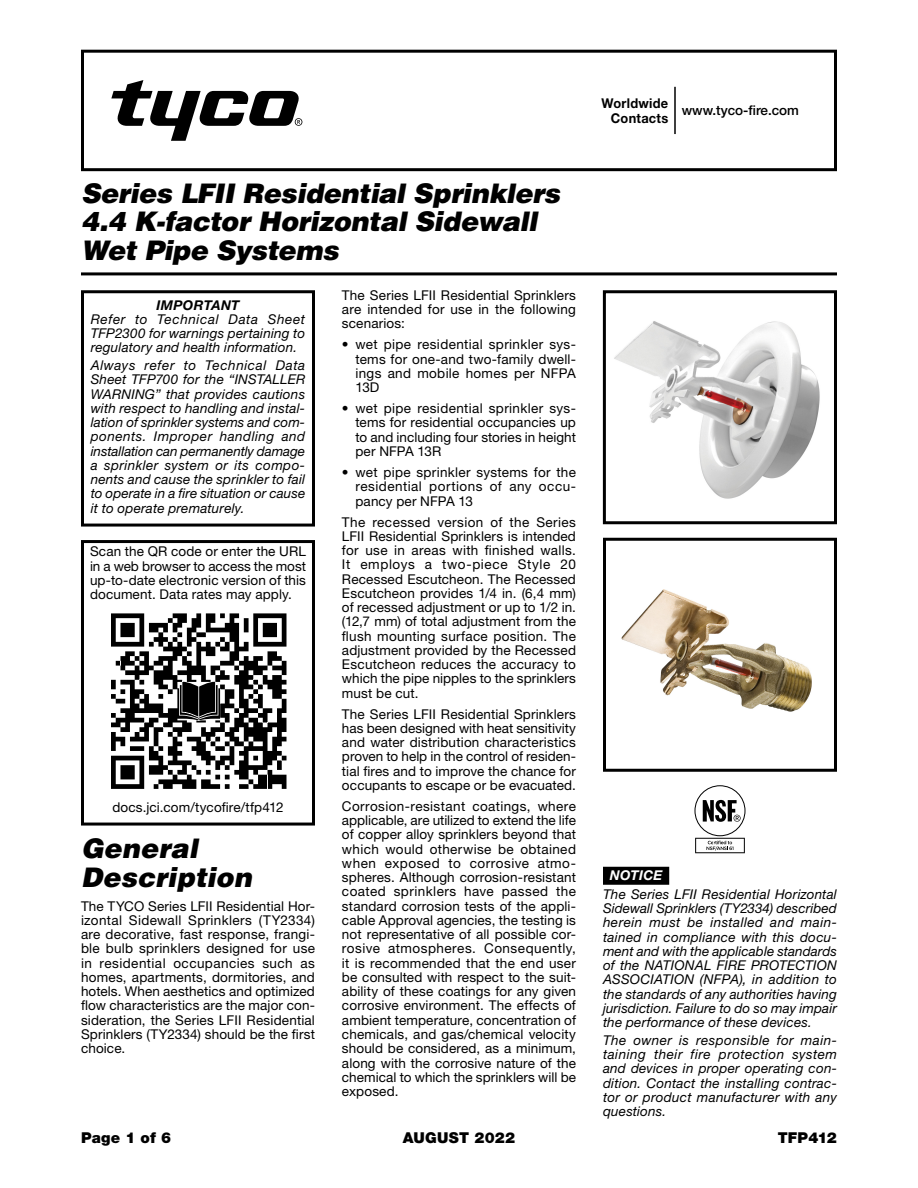
<style>
.page{position:relative;width:918px;height:1188px;background:#fff}
.page>*{position:absolute;margin:0;border:0;box-sizing:border-box;transform-origin:0 0}
.t1{font:italic 900 27px/28.8px "Helvetica LT Std";letter-spacing:-.01em;color:#000}
.t2{font:900 15px "Helvetica Neue LT Std";letter-spacing:.015em;color:#000}
.t3{font:13.5px/14.2px "Helvetica Neue LT Std";letter-spacing:.01em;color:#000;text-align:justify}
.t4{font:italic 13.5px/14.2px "Helvetica Neue LT Std";letter-spacing:.01em;color:#000;text-align:justify}
.t5{font:700 13.5px/15px "Helvetica Neue LT Std";letter-spacing:.02em;color:#000;text-align:right;scale:.95 1}
.t6{font:500 13.5px "Helvetica Neue LT Std";color:#000}
.t7{font:italic 700 13.5px "Helvetica Neue LT Std";letter-spacing:.025em;color:#000}
.t8{font:italic 700 13.5px "Helvetica Neue LT Std";letter-spacing:.02em;color:#fff}
</style>
<div class="page">
<div style="left:81px;top:50px;width:756px;height:121px;border:3px solid #000"></div>
<hr style="left:81px;top:272px;width:756px;height:3px;background:#000">
<hr style="left:674px;top:87px;width:2px;height:47px;background:#000">
<svg style="left:111px;top:80px;width:191px;height:61px"></svg>
<div style="left:81px;top:290px;width:234px;height:237px;border:3px solid #000"></div>
<div style="left:81px;top:540px;width:234px;height:286px;border:3px solid #000"></div>
<svg style="left:111px;top:613px;width:175px;height:176px"></svg>
<div style="left:603px;top:867px;width:66px;height:18px;background:#000"></div>
<img style="left:621px;top:589px;width:191px;height:123px">
<div style="left:603px;top:538px;width:234px;height:234px;border:3px solid #000"></div>
<svg style="left:694px;top:785px;width:52px;height:68px"></svg>
<img style="left:614px;top:321px;width:206px;height:178px">
<div style="left:603px;top:290px;width:234px;height:234px;border:3px solid #000"></div>
<h1 class="t1" style="left:81px;top:178px;width:481px">Series LFII Residential Sprinklers<br>4.4 K-factor Horizontal Sidewall<br>Wet Pipe Systems</h1>
<p class="t7" style="left:156px;top:296px;width:85px">IMPORTANT</p>
<p class="t4" style="left:91px;top:312px;width:216px">Refer to Technical Data Sheet TFP2300 for warnings pertaining to regulatory and health information.</p>
<p class="t4" style="left:91px;top:358px;width:216px">Always refer to Technical Data Sheet TFP700 for the “INSTALLER WARNING” that provides cautions with respect to handling and instal&shy;lation of sprinkler systems and com&shy;ponents. Improper handling and installation can permanently damage a sprinkler system or its compo&shy;nents and cause the sprinkler to fail to operate in a fire situation or cause it to operate prematurely.</p>
<p class="t3" style="left:90px;top:544px;width:218px">Scan the QR code or enter the URL in a web browser to access the most up-to-date electronic version of this document. Data rates may apply.</p>
<p class="t3" style="left:112px;top:800px;width:173px">docs.jci.com/tycofire/tfp412</p>
<h1 class="t1" style="left:81px;top:834px;width:172px">General<br>Description</h1>
<p class="t3" style="left:81px;top:899px;width:236px">The TYCO Series LFII Residential Hor&shy;izontal Sidewall Sprinklers (TY2334) are decorative, fast response, frangi&shy;ble bulb sprinklers designed for use in residential occupancies such as homes, apartments, dormitories, and hotels. When aesthetics and optimized flow characteristics are the major con&shy;sideration, the Series LFII Residential Sprinklers (TY2334) should be the first choice.</p>
<p class="t3" style="left:342px;top:288px;width:236px">The Series LFII Residential Sprinklers are intended for use in the following scenarios:</p>
<p class="t3" style="left:355px;top:337px;width:222px;text-indent:-14px">• wet pipe residential sprinkler sys&shy;tems for one-and two-family dwell&shy;ings and mobile homes per NFPA 13D</p>
<p class="t3" style="left:355px;top:401px;width:222px;text-indent:-14px">• wet pipe residential sprinkler sys&shy;tems for residential occupancies up to and including four stories in height per NFPA 13R</p>
<p class="t3" style="left:355px;top:465px;width:222px;text-indent:-14px">• wet pipe sprinkler systems for the residential portions of any occu&shy;pancy per NFPA 13</p>
<p class="t3" style="left:342px;top:514px;width:236px">The recessed version of the Series LFII Residential Sprinklers is intended for use in areas with finished walls.<br>It employs a two-piece Style 20<br>Recessed Escutcheon. The Recessed Escutcheon provides 1/4 in. (6,4 mm) of recessed adjustment or up to 1/2 in. (12,7 mm) of total adjustment from the flush mounting surface position. The adjustment provided by the Recessed Escutcheon reduces the accuracy to which the pipe nipples to the sprinklers must be cut.</p>
<p class="t3" style="left:342px;top:707px;width:236px">The Series LFII Residential Sprinklers has been designed with heat sensitivity and water distribution characteristics proven to help in the control of residen&shy;tial fires and to improve the chance for occupants to escape or be evacuated.</p>
<p class="t3" style="left:342px;top:799px;width:236px">Corrosion-resistant coatings, where applicable, are utilized to extend the life of copper alloy sprinklers beyond that which would otherwise be obtained when exposed to corrosive atmo&shy;spheres. Although corrosion-resistant coated sprinklers have passed the standard corrosion tests of the appli&shy;cable Approval agencies, the testing is not representative of all possible cor&shy;rosive atmospheres. Consequently, it is recommended that the end user be consulted with respect to the suit&shy;ability of these coatings for any given corrosive environment. The effects of ambient temperature, concentration of chemicals, and gas/chemical velocity should be considered, as a minimum, along with the corrosive nature of the chemical to which the sprinklers will be exposed.</p>
<p class="t5" style="left:602px;top:95px;width:72px">Worldwide<br>Contacts</p>
<p class="t6" style="left:682px;top:102px;width:119px">www.tyco-fire.com</p>
<p class="t8" style="left:610px;top:867px;width:54px">NOTICE</p>
<p class="t4" style="left:603px;top:887px;width:236px">The Series LFII Residential Horizontal Sidewall Sprinklers (TY2334) described herein must be installed and main&shy;tained in compliance with this docu&shy;ment and with the applicable standards of the NATIONAL FIRE PROTECTION ASSOCIATION (NFPA), in addition to the standards of any authorities having jurisdiction. Failure to do so may impair the performance of these devices.</p>
<p class="t4" style="left:603px;top:1033px;width:236px">The owner is responsible for main&shy;taining their fire protection system and devices in proper operating con&shy;dition. Contact the installing contrac&shy;tor or product manufacturer with any questions.</p>
<p class="t2" style="left:81px;top:1128px;width:92px">Page 1 of 6</p>
<p class="t2" style="left:403px;top:1128px;width:114px">AUGUST 2022</p>
<p class="t2" style="left:778px;top:1128px;width:61px">TFP412</p>
</div>
